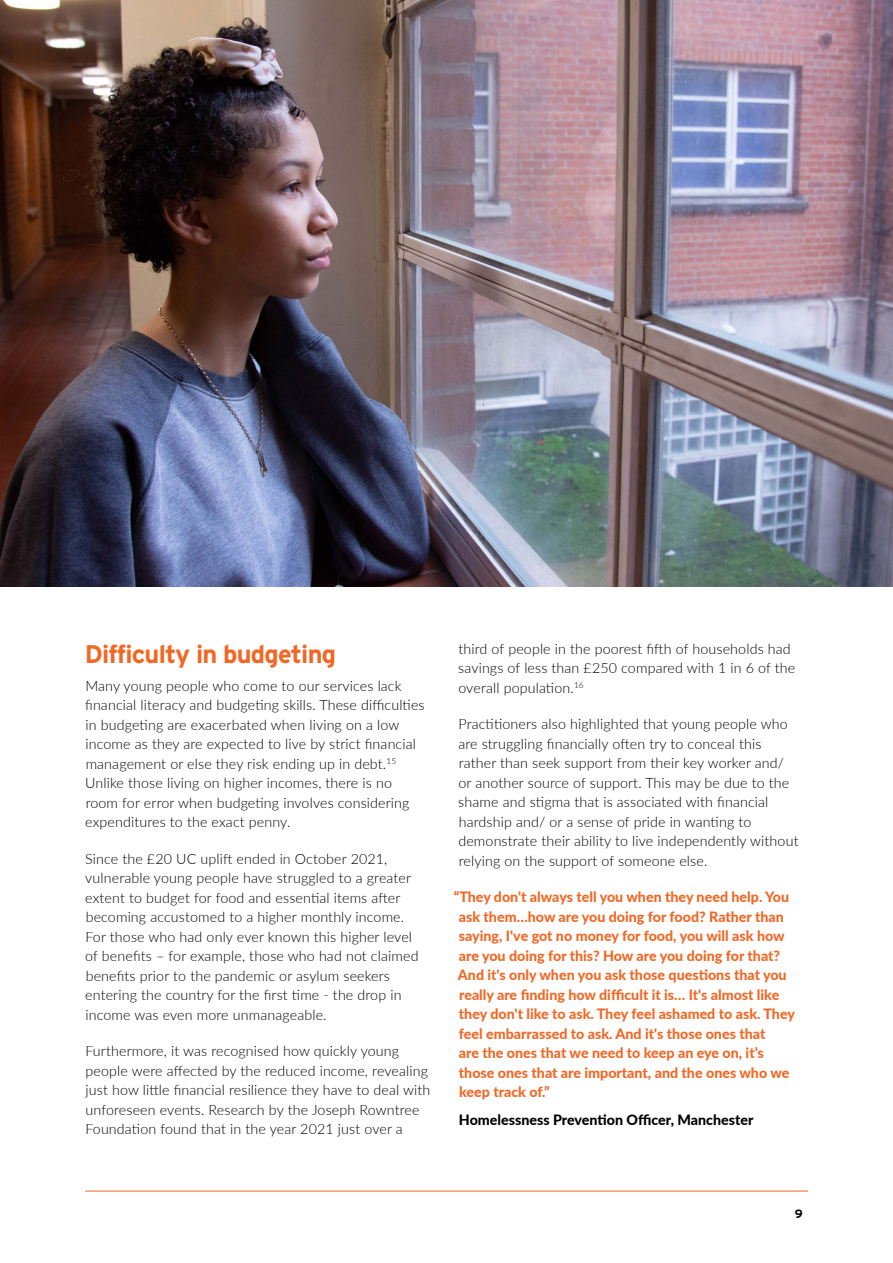
<style>
.page{position:relative;width:893px;height:1263px;background:#fff}
.page>*{position:absolute;margin:0;border:0;box-sizing:border-box;transform-origin:0 0}
.t1{font:700 25.5px "Interstate";letter-spacing:-.03em;color:#f26724}
.t2{font:300 14.25px/19.5px "Lato";letter-spacing:.01em;color:#000}
.t3{font:800 14.25px/19.5px "Lato";color:#f26724}
.t4{font:800 14.25px "Lato";color:#000}
.t5{font:700 12px "Interstate";color:#000}
</style>
<div class="page">
<img style="left:0;top:0;width:893px;height:587px">
<hr style="left:85px;top:1191px;width:723px;height:1px;background:#f26724">
<h1 class="t1" style="left:85px;top:639px;width:253px">Difficulty in budgeting</h1>
<p class="t2" style="left:85px;top:675px;width:341px">Many young people who come to our services lack financial literacy and budgeting skills. These difficulties in budgeting are exacerbated when living on a low income as they are expected to live by strict financial management or else they risk ending up in debt.<sup>15<br></sup>Unlike those living on higher incomes, there is no room for error when budgeting involves considering expenditures to the exact penny.</p>
<p class="t2" style="left:85px;top:848px;width:335px">Since the £20 UC uplift ended in October 2021, vulnerable young people have struggled to a greater extent to budget for food and essential items after becoming accustomed to a higher monthly income.<br>For those who had only ever known this higher level of benefits – for example, those who had not claimed benefits prior to the pandemic or asylum seekers entering the country for the first time - the drop in income was even more unmanageable.</p>
<p class="t2" style="left:85px;top:1041px;width:346px">Furthermore, it was recognised how quickly young people were affected by the reduced income, revealing just how little financial resilience they have to deal with unforeseen events. Research by the Joseph Rowntree Foundation found that in the year 2021 just over a</p>
<p class="t2" style="left:458px;top:638px;width:339px">third of people in the poorest fifth of households had savings of less than £250 compared with 1 in 6 of the overall population.<sup>16</sup></p>
<p class="t2" style="left:458px;top:714px;width:342px">Practitioners also highlighted that young people who are struggling financially often try to conceal this rather than seek support from their key worker and/ or another source of support. This may be due to the shame and stigma that is associated with financial hardship and/ or a sense of pride in wanting to demonstrate their ability to live independently without relying on the support of someone else.</p>
<p class="t3" style="left:454px;top:886px;width:343px">“They don't always tell you when they need help. You ask them…how are you doing for food? Rather than saying, I've got no money for food, you will ask how are you doing for this? How are you doing for that?<br>And it's only when you ask those questions that you really are finding how difficult it is… It's almost like they don't like to ask. They feel ashamed to ask. They feel embarrassed to ask. And it's those ones that<br>are the ones that we need to keep an eye on, it’s those ones that are important, and the ones who we keep track of.”</p>
<p class="t4" style="left:459px;top:1109px;width:296px">Homelessness Prevention Officer, Manchester</p>
<p class="t5" style="left:795px;top:1206px;width:9px">9</p>
</div>
